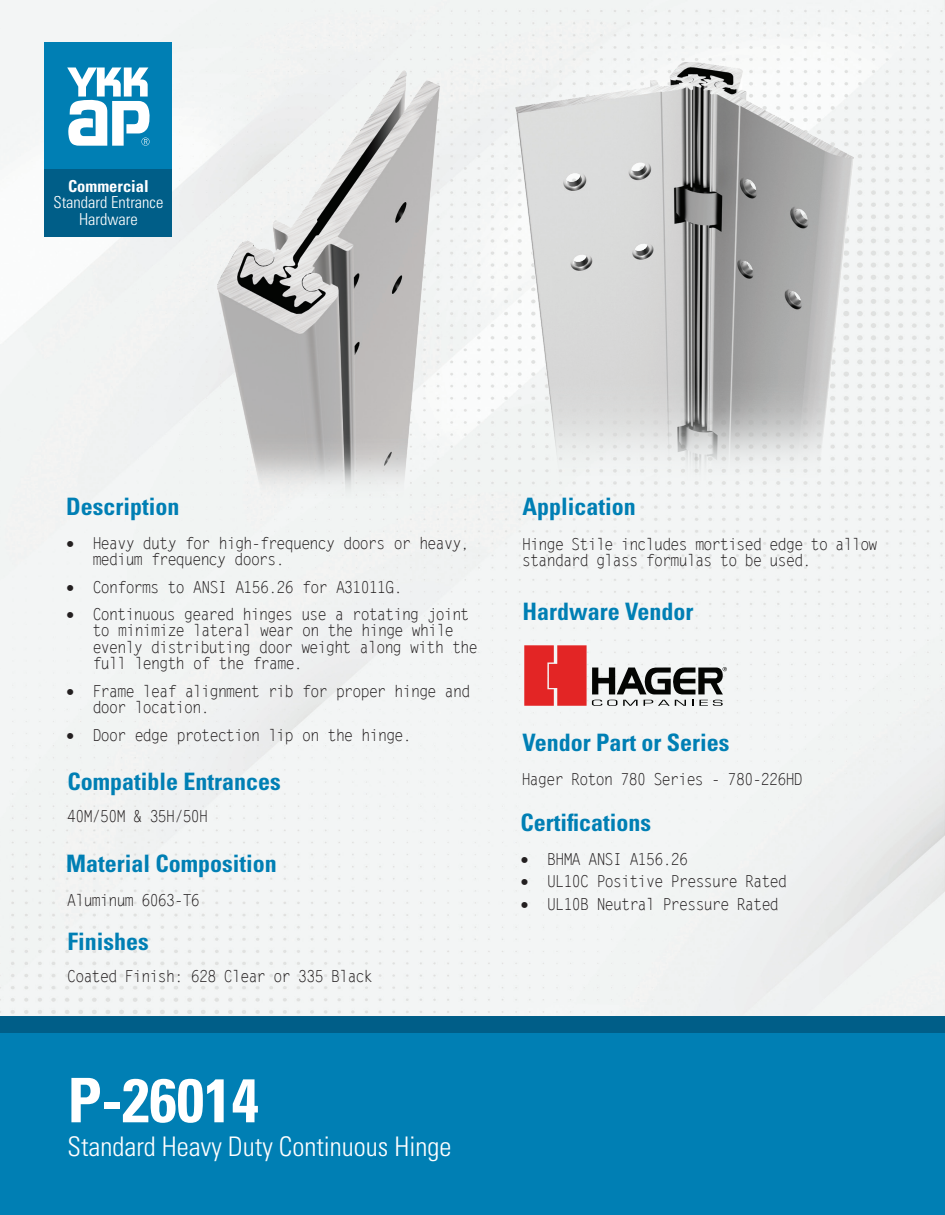
<style>
.page{position:relative;width:945px;height:1215px;background:#fff}
.page>*{position:absolute;margin:0;border:0;box-sizing:border-box;transform-origin:0 0}
.t1{font:700 condensed 61.5px "Univers LT Std";color:#fff}
.t2{font:300 condensed 27px "Univers LT Std";color:#fff}
.t3{font:700 condensed 24px "Univers LT Std";color:#007fb4}
.t4{font:16.5px/16.5px "Letter Gothic";color:#231f20}
.t5{font:300 condensed 16.5px "Univers LT Std";color:#fff}
.t6{font:700 condensed 16.5px "Univers LT Std";color:#fff}
</style>
<div class="page">
<div style="left:0;top:0;width:945px;height:1016px;background:#f3f4f4"></div>
<div style="left:45px;top:163px;width:127px;height:74px;background:#005e88"></div>
<div style="left:0;top:1016px;width:945px;height:34px;background:#005e88"></div>
<div style="left:0;top:1033px;width:945px;height:182px;background:#007fb4"></div>
<div style="left:45px;top:42px;width:127px;height:126px;background:#007fb4"></div>
<svg style="left:67px;top:68px;width:83px;height:78px"></svg>
<img style="left:194px;top:51px;width:283px;height:448px">
<img style="left:488px;top:63px;width:397px;height:431px">
<svg style="left:524px;top:645px;width:203px;height:61px"></svg>
<p class="t6" style="left:68px;top:176px;width:82px">Commercial</p>
<p class="t5" style="left:53px;top:192px;width:111px">Standard Entrance</p>
<p class="t5" style="left:79px;top:209px;width:60px">Hardware</p>
<p class="t3" style="left:66px;top:492px;width:115px">Description</p>
<p class="t4" style="left:93px;top:535px;width:378px;text-indent:-27px">• Heavy duty for high-frequency doors or heavy, medium frequency doors.</p>
<p class="t4" style="left:66px;top:579px;width:338px">• Conforms to ANSI A156.26 for A31011G.</p>
<p class="t4" style="left:93px;top:606px;width:386px;text-indent:-27px">• Continuous geared hinges use a rotating joint to minimize lateral wear on the hinge while evenly distributing door weight along with the full length of the frame.</p>
<p class="t4" style="left:93px;top:683px;width:379px;text-indent:-27px">• Frame leaf alignment rib for proper hinge and door location.</p>
<p class="t4" style="left:66px;top:727px;width:347px">• Door edge protection lip on the hinge.</p>
<p class="t3" style="left:68px;top:767px;width:215px">Compatible Entrances</p>
<p class="t4" style="left:68px;top:808px;width:142px">40M/50M &amp; 35H/50H</p>
<p class="t3" style="left:66px;top:849px;width:212px">Material Composition</p>
<p class="t4" style="left:68px;top:893px;width:133px">Aluminum 6063-T6</p>
<p class="t3" style="left:68px;top:927px;width:83px">Finishes</p>
<p class="t4" style="left:68px;top:968px;width:307px">Coated Finish: 628 Clear or 335 Black</p>
<p class="t1" style="left:68px;top:1063px;width:193px">P-26014</p>
<p class="t2" style="left:68px;top:1130px;width:385px">Standard Heavy Duty Continuous Hinge</p>
<p class="t3" style="left:522px;top:492px;width:115px">Application</p>
<p class="t4" style="left:522px;top:536px;width:356px">Hinge Stile includes mortised edge to allow standard glass formulas to be used.</p>
<p class="t3" style="left:522px;top:597px;width:173px">Hardware Vendor</p>
<p class="t3" style="left:522px;top:727px;width:209px">Vendor Part or Series</p>
<p class="t4" style="left:522px;top:771px;width:282px">Hager Roton 780 Series - 780-226HD</p>
<p class="t3" style="left:521px;top:807px;width:132px">Certifications</p>
<p class="t4" style="left:521px;top:851px;width:169px">• BHMA ANSI A156.26</p>
<p class="t4" style="left:521px;top:873px;width:268px">• UL10C Positive Pressure Rated</p>
<p class="t4" style="left:521px;top:896px;width:260px">• UL10B Neutral Pressure Rated</p>
</div>
